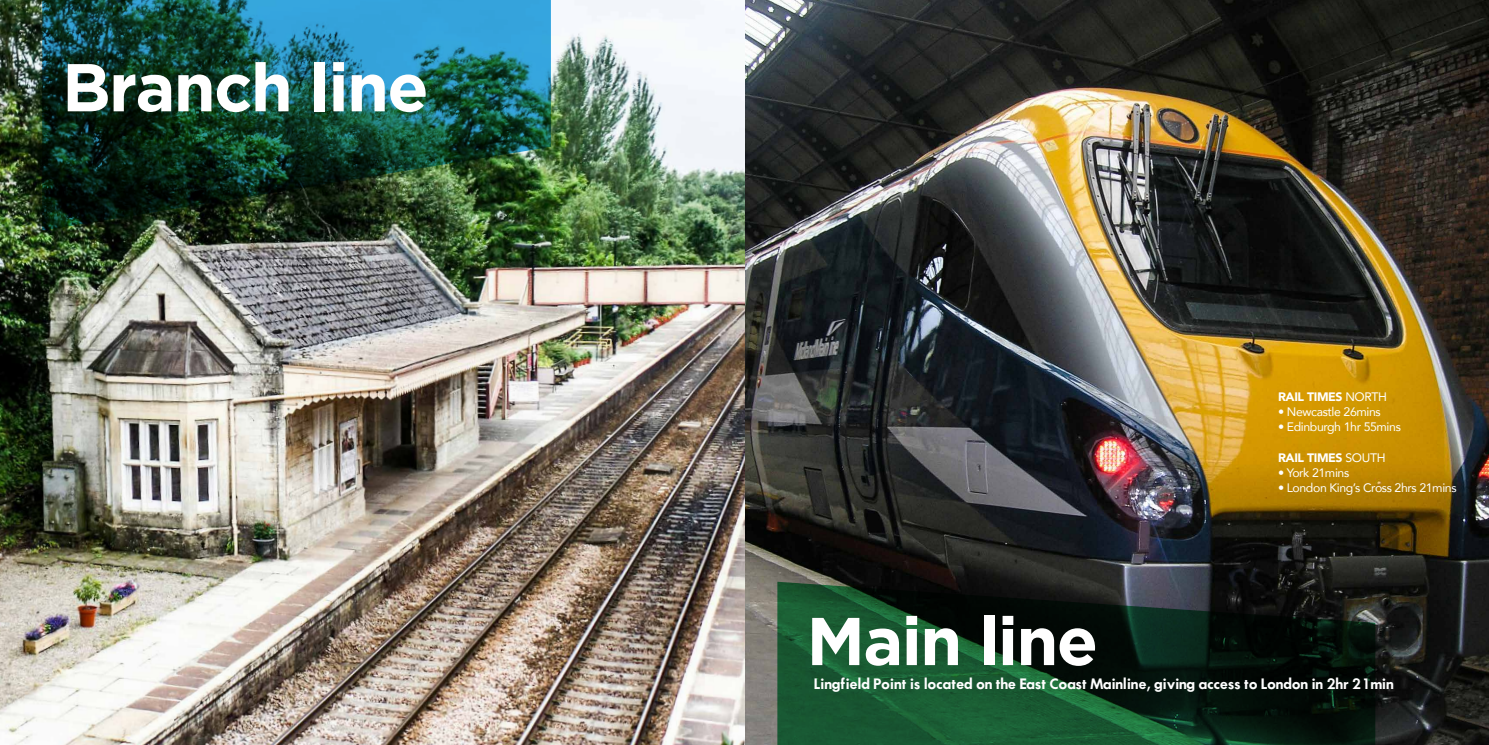
<style>
.page{position:relative;width:1489px;height:745px;background:#fff}
.page>*{position:absolute;margin:0;border:0;box-sizing:border-box;transform-origin:0 0}
.t1{font:700 67.38px "Gotham";letter-spacing:-.025em;color:#fff}
.t2{font:600 14px "Futura ICG";letter-spacing:-.025em;color:#fff}
.t3{font:12.25px "Avenir";letter-spacing:-.03em;color:#fff}
.t4{font:900 12.25px "Avenir";letter-spacing:-.03em;color:#fff}
.s1{font-weight:400}
</style>
<div class="page">
<img style="left:0;top:0;width:1488px;height:744px">
<svg style="left:777px;top:581px;width:598px;height:163px"></svg>
<img style="left:42px;top:0;width:509px;height:230px">
<h1 class="t1" style="left:62px;top:48px;width:368px">Branch line</h1>
<p class="t4" style="left:1277px;top:386px;width:110px">RAIL TIMES <span class="s1">NORTH</span></p>
<p class="t3" style="left:1277px;top:401px;width:104px">• Newcastle 26mins</p>
<p class="t3" style="left:1277px;top:417px;width:124px">• Edinburgh 1hr 55mins</p>
<h1 class="t1" style="left:806px;top:602px;width:293px">Main line</h1>
<p class="t4" style="left:1277px;top:447px;width:109px">RAIL TIMES <span class="s1">SOUTH</span></p>
<p class="t3" style="left:1277px;top:463px;width:73px">• York 21mins</p>
<p class="t3" style="left:1277px;top:478px;width:180px">• London King’s Cross 2hrs 21mins</p>
<p class="t2" style="left:814px;top:674px;width:581px">Lingfield Point is located on the East Coast Mainline, giving access to London in 2hr 21min</p>
</div>
